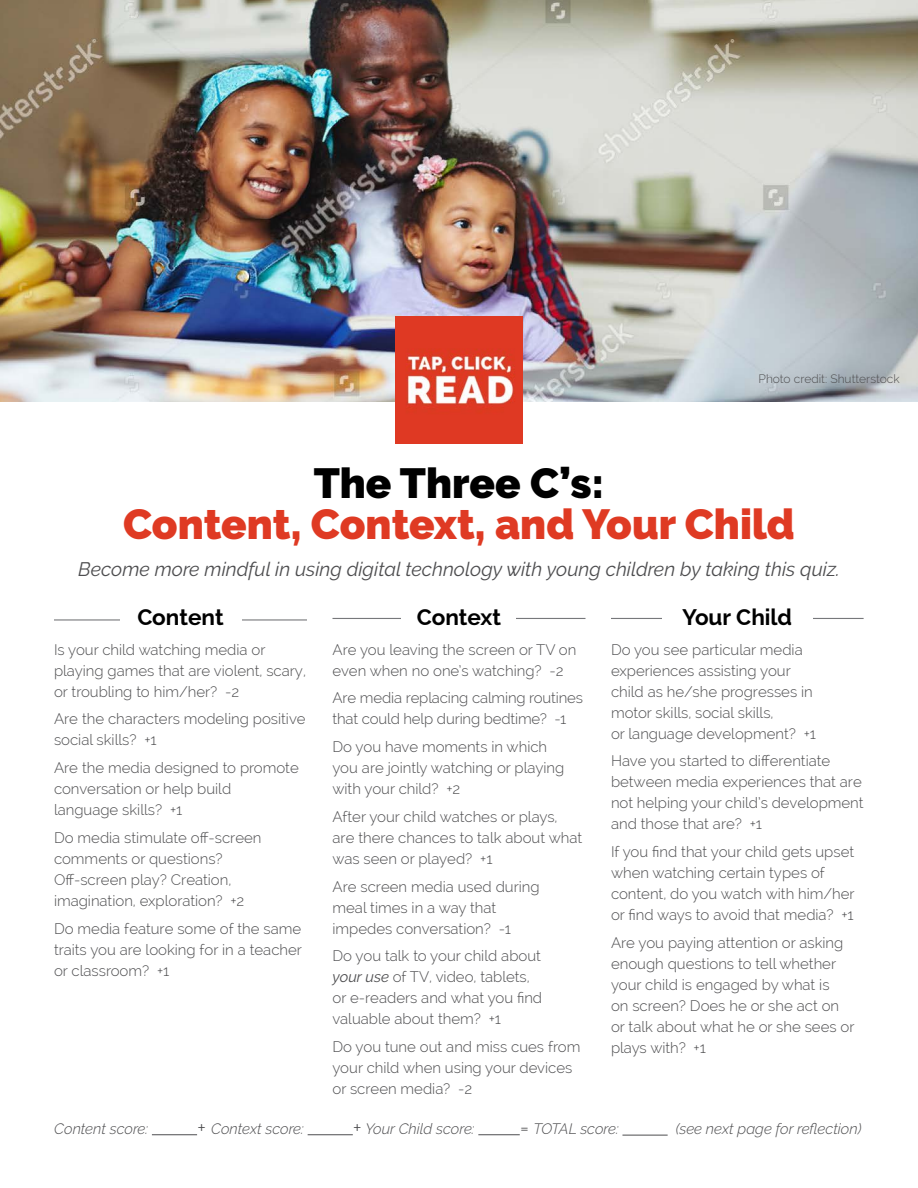
<style>
.page{position:relative;width:918px;height:1188px;background:#fff}
.page>*{position:absolute;margin:0;border:0;box-sizing:border-box;transform-origin:0 0}
.t1{font:900 42px "Raleway";color:#df3a23}
.t2{font:900 42px "Raleway";color:#000}
.t3{font:700 22.5px "Raleway";color:#000}
.t4{font:italic 19.5px "Raleway";color:#4d4d4f}
.t5{font:300 15px/21px "Raleway";color:#4d4d4f}
.t6{font:italic 300 15px "Raleway";color:#4d4d4f}
.t7{font:300 12px "Raleway";color:#4d4d4f}
.s1{font-weight:400;font-style:italic}
.s2{font-size:21px}
</style>
<div class="page">
<img style="left:0;top:0;width:918px;height:402px">
<img style="left:395px;top:316px;width:128px;height:127px">
<hr style="left:54px;top:619px;width:253px;height:2px;background:#77787b">
<div style="left:120px;top:604px;width:121px;height:37px;background:#fff"></div>
<hr style="left:333px;top:618px;width:253px;height:1px;background:#77787b">
<div style="left:402px;top:604px;width:114px;height:37px;background:#fff"></div>
<hr style="left:611px;top:618px;width:253px;height:1px;background:#77787b">
<div style="left:662px;top:604px;width:151px;height:43px;background:#fff"></div>
<hr style="left:152px;top:1134px;width:45px;height:1px;background:#4d4d4f">
<hr style="left:308px;top:1134px;width:45px;height:1px;background:#4d4d4f">
<hr style="left:478px;top:1134px;width:42px;height:1px;background:#4d4d4f">
<hr style="left:622px;top:1135px;width:46px;height:1px;background:#4d4d4f">
<p class="t7" style="left:759px;top:372px;width:143px">Photo credit: Shutterstock</p>
<h1 class="t2" style="left:314px;top:459px;width:292px">The Three C’s:</h1>
<h1 class="t1" style="left:123px;top:500px;width:673px">Content, Context, and Your Child</h1>
<h3 class="t4" style="left:78px;top:558px;width:763px">Become more mindful in using digital technology with young children by taking this quiz.</h3>
<h2 class="t3" style="left:137px;top:605px;width:88px">Content</h2>
<p class="t5" style="left:54px;top:639px;width:254px">Is your child watching media or playing games that are violent, scary, or troubling to him/her? -2</p>
<p class="t5" style="left:54px;top:709px;width:253px">Are the characters modeling positive social skills? +1</p>
<p class="t5" style="left:54px;top:757px;width:246px">Are the media designed to promote conversation or help build language skills? +1</p>
<p class="t5" style="left:54px;top:827px;width:209px">Do media stimulate off-screen comments or questions?<br>Off-screen play? Creation, imagination, exploration? +2</p>
<p class="t5" style="left:54px;top:918px;width:250px;text-align:justify">Do media feature some of the same traits you are looking for in a teacher or classroom? +1</p>
<h2 class="t3" style="left:417px;top:605px;width:86px">Context</h2>
<p class="t5" style="left:333px;top:639px;width:245px">Are you leaving the screen or TV on even when no one’s watching? -2</p>
<p class="t5" style="left:333px;top:688px;width:252px">Are media replacing calming routines that could help during bedtime? -1</p>
<p class="t5" style="left:333px;top:736px;width:233px">Do you have moments in which you are jointly watching or playing with your child? +2</p>
<p class="t5" style="left:333px;top:806px;width:251px">After your child watches or plays, are there chances to talk about what was seen or played? +1</p>
<p class="t5" style="left:333px;top:876px;width:209px">Are screen media used during meal times in a way that impedes conversation? -1</p>
<p class="t5" style="left:333px;top:946px;width:211px">Do you talk to your child about <span class="s1">your use</span> of TV, video, tablets, or e-readers and what you find valuable about them? +1</p>
<p class="t5" style="left:333px;top:1036px;width:249px">Do you tune out and miss cues from your child when using your devices or screen media? -2</p>
<h2 class="t3" style="left:682px;top:605px;width:111px">Your Child</h2>
<p class="t5" style="left:611px;top:639px;width:207px">Do you see particular media experiences assisting your child as he/she progresses in motor skills, social skills,<br>or language development? +1</p>
<p class="t5" style="left:611px;top:751px;width:254px">Have you started to differentiate between media experiences that are not helping your child’s development and those that are? +1</p>
<p class="t5" style="left:611px;top:841px;width:245px">If you find that your child gets upset when watching certain types of content, do you watch with him/her or find ways to avoid that media? +1</p>
<p class="t5" style="left:611px;top:932px;width:245px">Are you paying attention or asking enough questions to tell whether your child is engaged by what is<br>on screen? Does he or she act on or talk about what he or she sees or plays with? +1</p>
<p class="t6" style="left:54px;top:1120px;width:95px">Content score:</p>
<p class="t6" style="left:197px;top:1120px;width:108px"><span class="s2">+</span> Context score:</p>
<p class="t6" style="left:353px;top:1120px;width:123px"><span class="s2">+</span> Your Child score:</p>
<p class="t6" style="left:520px;top:1120px;width:100px"><span class="s2">=</span> TOTAL score:</p>
<p class="t6" style="left:676px;top:1120px;width:187px">(see next page for reflection)</p>
</div>
